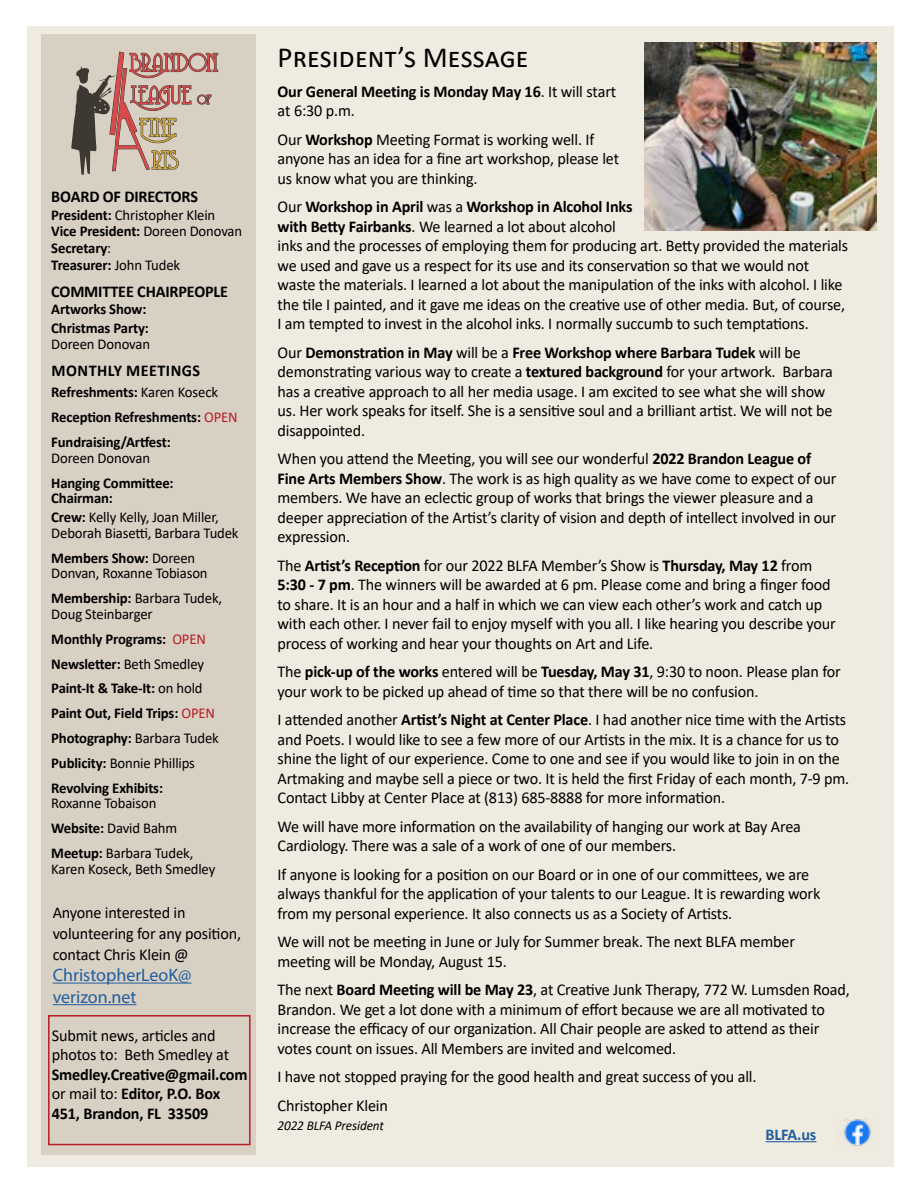
<style>
.page{position:relative;width:918px;height:1188px;background:#fff}
.page>*{position:absolute;margin:0;border:0;box-sizing:border-box;transform-origin:0 0}
.t1{font:29.25px "Calibri";color:#000}
.t2{font:18px/21.6px "Myriad Pro";color:#215e9e}
.t3{font:16.5px/19.5px "Calibri";letter-spacing:-.01em;color:#000}
.t4{font:700 16.5px/19.5px "Calibri";letter-spacing:-.01em;color:#000}
.t5{font:700 16.5px "Calibri";letter-spacing:.03em;color:#000}
.t6{font:700 16.5px "Calibri";letter-spacing:-.01em;color:#215e9e}
.t7{font:700 15px/24.8px "Calibri";letter-spacing:-.01em;color:#000}
.t8{font:15px/15.8px "Calibri";letter-spacing:-.01em;color:#000}
.t9{font:italic 13.5px "Calibri";letter-spacing:-.01em;color:#000}
.s1{font-weight:700}
.s2{font-weight:400}
.s3{font-weight:400;color:#b61c24}
</style>
<div class="page">
<div style="left:27px;top:26px;width:866px;height:1140px;background:#efebe0"></div>
<div style="left:42px;top:34px;width:214px;height:1120px;background:#d9d0c4"></div>
<div style="left:48px;top:1015px;width:203px;height:130px;border:2px solid #b61c24"></div>
<img style="left:840px;top:1118px;width:32px;height:28px">
<hr style="left:766px;top:1141px;width:50px;height:1px;background:#215e9e">
<hr style="left:53px;top:983px;width:138px;height:1px;background:#215e9e">
<hr style="left:53px;top:1004px;width:83px;height:1px;background:#215e9e">
<img style="left:645px;top:42px;width:231px;height:188px">
<p class="t4" style="left:51px;top:187px;width:148px">BOARD OF DIRECTORS</p>
<p class="t8" style="left:51px;top:207px;width:192px"><span class="s1">President:</span> Christopher Klein<br><span class="s1">Vice President:</span> Doreen Donovan</p>
<p class="t7" style="left:51px;top:239px;width:130px;line-height:17.2px">Secretary<span class="s2">:<br></span>Treasurer: <span class="s2">John Tudek</span></p>
<p class="t4" style="left:51px;top:281px;width:178px">COMMITTEE CHAIRPEOPLE</p>
<p class="t7" style="left:51px;top:299px;width:99px;line-height:18.8px">Artworks Show:<br>Christmas Party:</p>
<p class="t8" style="left:51px;top:335px;width:100px">Doreen Donovan</p>
<p class="t5" style="left:52px;top:359px;width:150px">MONTHLY MEETINGS</p>
<p class="t7" style="left:51px;top:380px;width:188px">Refreshments: <span class="s2">Karen Koseck<br></span>Reception Refreshments: <span class="s3">OPEN<br></span>Fundraising/Artfest:</p>
<p class="t8" style="left:51px;top:449px;width:100px">Doreen Donovan</p>
<p class="t7" style="left:51px;top:474px;width:124px;line-height:15.8px">Hanging Committee:<br>Chairman:</p>
<p class="t8" style="left:51px;top:509px;width:189px"><span class="s1">Crew:</span> Kelly Kelly, Joan Miller,<br>Deborah Biasetti, Barbara Tudek</p>
<p class="t8" style="left:51px;top:549px;width:158px"><span class="s1">Members Show:</span> Doreen<br>Donvan, Roxanne Tobiason</p>
<p class="t8" style="left:51px;top:590px;width:172px"><span class="s1">Membership:</span> Barbara Tudek,<br>Doug Steinbarger</p>
<p class="t7" style="left:51px;top:626px;width:169px">Monthly Programs: <span class="s3">OPEN<br></span>Newsletter: <span class="s2">Beth Smedley<br></span>Paint-It &amp; Take-It: <span class="s2">on hold<br></span>Paint Out, Field Trips: <span class="s3">OPEN<br></span>Photography: <span class="s2">Barbara Tudek<br></span>Publicity: <span class="s2">Bonnie Phillips<br></span>Revolving Exhibits:</p>
<p class="t8" style="left:51px;top:791px;width:144px;line-height:24.8px">Roxanne Tobaison<br><span class="s1">Website:</span> David Bahm<br><span class="s1">Meetup:</span> Barbara Tudek,</p>
<p class="t8" style="left:51px;top:861px;width:166px">Karen Koseck, Beth Smedley</p>
<p class="t3" style="left:53px;top:901px;width:190px;line-height:21px">Anyone interested in volunteering for any position, contact Chris Klein @</p>
<p class="t2" style="left:53px;top:964px;width:140px">ChristopherLeoK@ verizon.net</p>
<p class="t3" style="left:52px;top:1025px;width:179px">Submit news, articles and photos to: Beth Smedley at</p>
<p class="t4" style="left:52px;top:1064px;width:197px">Smedley.Creative@gmail.com <span class="s2">or mail to:</span> Editor, P.O. Box<br>451, Brandon, FL 33509</p>
<h1 class="t1" style="left:278px;top:37px;width:253px">President’s Message</h1>
<p class="t4" style="left:278px;top:81px;width:340px">Our General Meeting is Monday May 16<span class="s2">. It will start at 6:30 p.m.</span></p>
<p class="t3" style="left:278px;top:129px;width:343px">Our <span class="s1">Workshop</span> Meeting Format is working well. If anyone has an idea for a fine art workshop, please let us know what you are thinking.</p>
<p class="t3" style="left:278px;top:197px;width:572px">Our <span class="s1">Workshop in April</span> was a <span class="s1">Workshop in Alcohol Inks<br>with Betty Fairbanks</span>. We learned a lot about alcohol<br>inks and the processes of employing them for producing art. Betty provided the materials we used and gave us a respect for its use and its conservation so that we would not waste the materials. I learned a lot about the manipulation of the inks with alcohol. I like the tile I painted, and it gave me ideas on the creative use of other media. But, of course, I am tempted to invest in the alcohol inks. I normally succumb to such temptations.</p>
<p class="t3" style="left:278px;top:342px;width:557px">Our <span class="s1">Demonstration in May</span> will be a <span class="s1">Free Workshop where Barbara Tudek</span> will be demonstrating various way to create a <span class="s1">textured background</span> for your artwork. Barbara has a creative approach to all her media usage. I am excited to see what she will show us. Her work speaks for itself. She is a sensitive soul and a brilliant artist. We will not be disappointed.</p>
<p class="t3" style="left:278px;top:449px;width:560px">When you attend the Meeting, you will see our wonderful <span class="s1">2022 Brandon League of Fine Arts Members Show</span>. The work is as high quality as we have come to expect of our members. We have an eclectic group of works that brings the viewer pleasure and a deeper appreciation of the Artist’s clarity of vision and depth of intellect involved in our expression.</p>
<p class="t3" style="left:278px;top:555px;width:560px">The <span class="s1">Artist’s Reception</span> for our 2022 BLFA Member’s Show is <span class="s1">Thursday, May 12</span> from <span class="s1">5:30 - 7 pm</span>. The winners will be awarded at 6 pm. Please come and bring a finger food to share. It is an hour and a half in which we can view each other’s work and catch up with each other. I never fail to enjoy myself with you all. I like hearing you describe your process of working and hear your thoughts on Art and Life.</p>
<p class="t3" style="left:278px;top:662px;width:565px">The <span class="s1">pick-up of the works</span> entered will be <span class="s1">Tuesday, May 31</span>, 9:30 to noon. Please plan for your work to be picked up ahead of time so that there will be no confusion.</p>
<p class="t3" style="left:278px;top:710px;width:573px">I attended another <span class="s1">Artist’s Night at Center Place</span>. I had another nice time with the Artists and Poets. I would like to see a few more of our Artists in the mix. It is a chance for us to shine the light of our experience. Come to one and see if you would like to join in on the Artmaking and maybe sell a piece or two. It is held the first Friday of each month, 7-9 pm.<br>Contact Libby at Center Place at (813) 685-8888 for more information.</p>
<p class="t3" style="left:278px;top:816px;width:525px">We will have more information on the availability of hanging our work at Bay Area<br>Cardiology. There was a sale of a work of one of our members.</p>
<p class="t3" style="left:278px;top:864px;width:544px">If anyone is looking for a position on our Board or in one of our committees, we are always thankful for the application of your talents to our League. It is rewarding work from my personal experience. It also connects us as a Society of Artists.</p>
<p class="t3" style="left:278px;top:932px;width:519px">We will not be meeting in June or July for Summer break. The next BLFA member meeting will be Monday, August 15.</p>
<p class="t3" style="left:278px;top:980px;width:574px">The next <span class="s1">Board Meeting will be May 23</span>, at Creative Junk Therapy, 772 W. Lumsden Road, Brandon. We get a lot done with a minimum of effort because we are all motivated to increase the efficacy of our organization. All Chair people are asked to attend as their votes count on issues. All Members are invited and welcomed.</p>
<p class="t3" style="left:278px;top:1062px;width:480px;line-height:28.5px">I have not stopped praying for the good health and great success of you all.<br>Christopher Klein</p>
<p class="t9" style="left:278px;top:1116px;width:108px">2022 BLFA President</p>
<p class="t6" style="left:766px;top:1123px;width:52px">BLFA.us</p>
</div>
